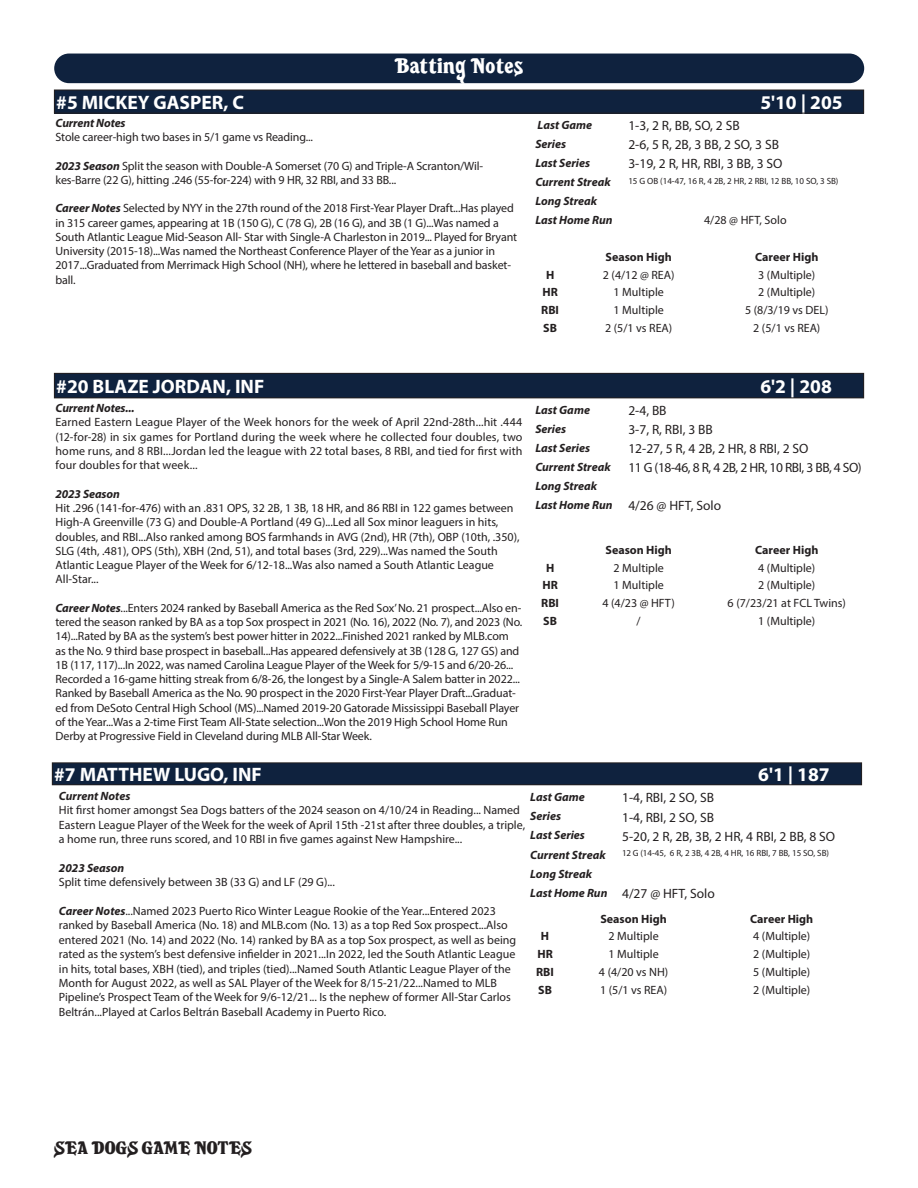
<style>
.page{position:relative;width:918px;height:1188px;background:#fff}
.page>*{position:absolute;margin:0;border:0;box-sizing:border-box;transform-origin:0 0}
.t1{font:21px "Sea Dogs";letter-spacing:.01em;color:#fff}
.t2{font:700 19.5px "Myriad Pro";color:#fff}
.t3{font:18px "Sea Dogs";color:#231f20}
.t4{font:13.5px "Myriad Pro";color:#231f20}
.t5{font:13.5px "Myriad Pro";letter-spacing:-.03em;color:#231f20}
.t6{font:12px/14.2px "Myriad Pro";letter-spacing:-.005em;color:#231f20}
.t7{font:italic 700 12px "Myriad Pro";color:#231f20}
.t8{font:700 12px "Myriad Pro";color:#231f20}
.t9{font:9px "Myriad Pro";color:#231f20}
.s1{font-weight:700;font-style:italic}
</style>
<div class="page">
<div style="left:54px;top:54px;width:810px;height:29px;background:#0f223e;border-radius:15px"></div>
<div style="left:54px;top:373px;width:810px;height:25px;background:#0f223e"></div>
<div style="left:54px;top:373px;width:810px;height:25px;border:1px solid #231f20"></div>
<div style="left:54px;top:90px;width:810px;height:23px;background:#0f223e"></div>
<div style="left:54px;top:90px;width:810px;height:24px;border:1px solid #231f20"></div>
<div style="left:52px;top:763px;width:810px;height:22px;background:#0f223e"></div>
<div style="left:52px;top:762px;width:810px;height:23px;border:1px solid #231f20"></div>
<p class="t1" style="left:395px;top:53px;width:130px">Batting Notes</p>
<p class="t2" style="left:56px;top:90px;width:189px">#5 MICKEY GASPER, C</p>
<p class="t2" style="left:760px;top:90px;width:84px">5'10 | 205</p>
<p class="t7" style="left:56px;top:115px;width:72px">Current Notes</p>
<p class="t6" style="left:56px;top:130px;width:259px">Stole career-high two bases in 5/1 game vs Reading...</p>
<p class="t6" style="left:56px;top:158px;width:429px"><span class="s1">2023 Season</span> Split the season with Double-A Somerset (70 G) and Triple-A Scranton/Wil&shy;kes-Barre (22 G), hitting .246 (55-for-224) with 9 HR, 32 RBI, and 33 BB...</p>
<p class="t6" style="left:56px;top:201px;width:463px"><span class="s1">Career Notes</span> Selected by NYY in the 27th round of the 2018 First-Year Player Draft...Has played in 315 career games, appearing at 1B (150 G), C (78 G), 2B (16 G), and 3B (1 G)...Was named a South Atlantic League Mid-Season All- Star with Single-A Charleston in 2019... Played for Bryant University (2015-18)...Was named the Northeast Conference Player of the Year as a junior in 2017...Graduated from Merrimack High School (NH), where he lettered in baseball and basket&shy;ball.</p>
<p class="t7" style="left:538px;top:117px;width:56px">Last Game</p>
<p class="t4" style="left:628px;top:117px;width:113px">1-3, 2 R, BB, SO, 2 SB</p>
<p class="t7" style="left:535px;top:136px;width:32px">Series</p>
<p class="t4" style="left:628px;top:136px;width:152px">2-6, 5 R, 2B, 3 BB, 2 SO, 3 SB</p>
<p class="t7" style="left:535px;top:155px;width:56px">Last Series</p>
<p class="t4" style="left:628px;top:155px;width:156px">3-19, 2 R, HR, RBI, 3 BB, 3 SO</p>
<p class="t7" style="left:535px;top:174px;width:77px">Current Streak</p>
<p class="t9" style="left:628px;top:175px;width:212px">15 G OB (14-47, 16 R, 4 2B, 2 HR, 2 RBI, 12 BB, 10 SO, 3 SB)</p>
<p class="t7" style="left:535px;top:193px;width:63px">Long Streak</p>
<p class="t7" style="left:535px;top:212px;width:79px">Last Home Run</p>
<p class="t6" style="left:704px;top:213px;width:84px">4/28 @ HFT, Solo</p>
<p class="t8" style="left:605px;top:249px;width:68px">Season High</p>
<p class="t8" style="left:755px;top:249px;width:65px">Career High</p>
<p class="t8" style="left:546px;top:267px;width:10px">H</p>
<p class="t6" style="left:603px;top:267px;width:73px">2 (4/12 @ REA)</p>
<p class="t6" style="left:758px;top:267px;width:59px">3 (Multiple)</p>
<p class="t8" style="left:542px;top:285px;width:17px">HR</p>
<p class="t6" style="left:614px;top:285px;width:52px">1 Multiple</p>
<p class="t6" style="left:758px;top:285px;width:59px">2 (Multiple)</p>
<p class="t8" style="left:541px;top:302px;width:19px">RBI</p>
<p class="t6" style="left:614px;top:303px;width:52px">1 Multiple</p>
<p class="t6" style="left:745px;top:303px;width:85px">5 (8/3/19 vs DEL)</p>
<p class="t8" style="left:543px;top:320px;width:15px">SB</p>
<p class="t6" style="left:605px;top:321px;width:69px">2 (5/1 vs REA)</p>
<p class="t6" style="left:753px;top:321px;width:69px">2 (5/1 vs REA)</p>
<p class="t2" style="left:56px;top:374px;width:210px">#20 BLAZE JORDAN, INF</p>
<p class="t2" style="left:760px;top:374px;width:73px">6'2 | 208</p>
<p class="t7" style="left:56px;top:400px;width:80px">Current Notes...</p>
<p class="t6" style="left:56px;top:415px;width:468px;text-align:justify">Earned Eastern League Player of the Week honors for the week of April 22nd-28th...hit .444 (12-for-28) in six games for Portland during the week where he collected four doubles, two home runs, and 8 RBI...Jordan led the league with 22 total bases, 8 RBI, and tied for first with four doubles for that week...</p>
<p class="t7" style="left:56px;top:486px;width:66px">2023 Season</p>
<p class="t6" style="left:56px;top:501px;width:466px">Hit .296 (141-for-476) with an .831 OPS, 32 2B, 1 3B, 18 HR, and 86 RBI in 122 games between High-A Greenville (73 G) and Double-A Portland (49 G)...Led all Sox minor leaguers in hits, doubles, and RBI...Also ranked among BOS farmhands in AVG (2nd), HR (7th), OBP (10th, .350), SLG (4th, .481), OPS (5th), XBH (2nd, 51), and total bases (3rd, 229)...Was named the South Atlantic League Player of the Week for 6/12-18...Was also named a South Atlantic League All-Star...</p>
<p class="t6" style="left:56px;top:601px;width:468px"><span class="s1">Career Notes</span>...Enters 2024 ranked by Baseball America as the Red Sox’ No. 21 prospect...Also en&shy;tered the season ranked by BA as a top Sox prospect in 2021 (No. 16), 2022 (No. 7), and 2023 (No.<br>14)...Rated by BA as the system’s best power hitter in 2022...Finished 2021 ranked by MLB.com<br>as the No. 9 third base prospect in baseball...Has appeared defensively at 3B (128 G, 127 GS) and 1B (117, 117)...In 2022, was named Carolina League Player of the Week for 5/9-15 and 6/20-26...<br>Recorded a 16-game hitting streak from 6/8-26, the longest by a Single-A Salem batter in 2022...<br>Ranked by Baseball America as the No. 90 prospect in the 2020 First-Year Player Draft...Graduat&shy;ed from DeSoto Central High School (MS)...Named 2019-20 Gatorade Mississippi Baseball Player of the Year...Was a 2-time First Team All-State selection...Won the 2019 High School Home Run Derby at Progressive Field in Cleveland during MLB All-Star Week.</p>
<p class="t7" style="left:535px;top:402px;width:56px">Last Game</p>
<p class="t4" style="left:628px;top:402px;width:40px">2-4, BB</p>
<p class="t7" style="left:535px;top:421px;width:32px">Series</p>
<p class="t4" style="left:628px;top:421px;width:86px">3-7, R, RBI, 3 BB</p>
<p class="t7" style="left:535px;top:440px;width:56px">Last Series</p>
<p class="t4" style="left:628px;top:440px;width:182px">12-27, 5 R, 4 2B, 2 HR, 8 RBI, 2 SO</p>
<p class="t7" style="left:535px;top:459px;width:77px">Current Streak</p>
<p class="t5" style="left:628px;top:459px;width:235px">11 G (18-46, 8 R, 4 2B, 2 HR, 10 RBI, 3 BB, 4 SO)</p>
<p class="t7" style="left:535px;top:478px;width:63px">Long Streak</p>
<p class="t7" style="left:535px;top:497px;width:79px">Last Home Run</p>
<p class="t4" style="left:628px;top:497px;width:94px">4/26 @ HFT, Solo</p>
<p class="t8" style="left:605px;top:542px;width:68px">Season High</p>
<p class="t8" style="left:755px;top:542px;width:65px">Career High</p>
<p class="t8" style="left:546px;top:560px;width:10px">H</p>
<p class="t6" style="left:614px;top:560px;width:52px">2 Multiple</p>
<p class="t6" style="left:758px;top:560px;width:59px">4 (Multiple)</p>
<p class="t8" style="left:542px;top:577px;width:17px">HR</p>
<p class="t6" style="left:614px;top:578px;width:52px">1 Multiple</p>
<p class="t6" style="left:758px;top:578px;width:59px">2 (Multiple)</p>
<p class="t8" style="left:541px;top:595px;width:19px">RBI</p>
<p class="t6" style="left:603px;top:596px;width:74px">4 (4/23 @ HFT)</p>
<p class="t6" style="left:728px;top:596px;width:120px">6 (7/23/21 at FCL Twins)</p>
<p class="t8" style="left:543px;top:613px;width:15px">SB</p>
<p class="t6" style="left:637px;top:613px;width:6px">/</p>
<p class="t6" style="left:758px;top:613px;width:59px">1 (Multiple)</p>
<p class="t2" style="left:54px;top:762px;width:209px">#7 MATTHEW LUGO, INF</p>
<p class="t2" style="left:758px;top:762px;width:73px">6'1 | 187</p>
<p class="t7" style="left:59px;top:788px;width:73px">Current Notes</p>
<p class="t6" style="left:59px;top:803px;width:468px">Hit first homer amongst Sea Dogs batters of the 2024 season on 4/10/24 in Reading... Named<br>Eastern League Player of the Week for the week of April 15th -21st after three doubles, a triple, a home run, three runs scored, and 10 RBI in five games against New Hampshire...</p>
<p class="t7" style="left:59px;top:860px;width:67px">2023 Season</p>
<p class="t6" style="left:59px;top:875px;width:278px">Split time defensively between 3B (33 G) and LF (29 G)...</p>
<p class="t6" style="left:59px;top:904px;width:459px"><span class="s1">Career Notes</span>...Named 2023 Puerto Rico Winter League Rookie of the Year...Entered 2023 ranked by Baseball America (No. 18) and MLB.com (No. 13) as a top Red Sox prospect...Also entered 2021 (No. 14) and 2022 (No. 14) ranked by BA as a top Sox prospect, as well as being rated as the system’s best defensive infielder in 2021...In 2022, led the South Atlantic League in hits, total bases, XBH (tied), and triples (tied)...Named South Atlantic League Player of the Month for August 2022, as well as SAL Player of the Week for 8/15-21/22...Named to MLB Pipeline’s Prospect Team of the Week for 9/6-12/21... Is the nephew of former All-Star Carlos Beltrán...Played at Carlos Beltrán Baseball Academy in Puerto Rico.</p>
<p class="t8" style="left:600px;top:911px;width:68px">Season High</p>
<p class="t8" style="left:750px;top:911px;width:65px">Career High</p>
<p class="t7" style="left:530px;top:789px;width:56px">Last Game</p>
<p class="t4" style="left:622px;top:790px;width:94px">1-4, RBI, 2 SO, SB</p>
<p class="t7" style="left:530px;top:809px;width:32px">Series</p>
<p class="t4" style="left:622px;top:809px;width:94px">1-4, RBI, 2 SO, SB</p>
<p class="t7" style="left:530px;top:828px;width:56px">Last Series</p>
<p class="t4" style="left:622px;top:828px;width:215px">5-20, 2 R, 2B, 3B, 2 HR, 4 RBI, 2 BB, 8 SO</p>
<p class="t7" style="left:530px;top:847px;width:77px">Current Streak</p>
<p class="t9" style="left:622px;top:848px;width:209px">12 G (14-45, 6 R, 2 3B, 4 2B, 4 HR, 16 RBI, 7 BB, 15 SO, SB)</p>
<p class="t7" style="left:530px;top:866px;width:63px">Long Streak</p>
<p class="t7" style="left:530px;top:885px;width:79px">Last Home Run</p>
<p class="t4" style="left:622px;top:885px;width:94px">4/27 @ HFT, Solo</p>
<p class="t8" style="left:541px;top:929px;width:10px">H</p>
<p class="t6" style="left:609px;top:929px;width:52px">2 Multiple</p>
<p class="t6" style="left:753px;top:929px;width:59px">4 (Multiple)</p>
<p class="t8" style="left:537px;top:946px;width:17px">HR</p>
<p class="t6" style="left:609px;top:947px;width:52px">1 Multiple</p>
<p class="t6" style="left:753px;top:947px;width:59px">2 (Multiple)</p>
<p class="t8" style="left:536px;top:964px;width:19px">RBI</p>
<p class="t6" style="left:599px;top:965px;width:71px">4 (4/20 vs NH)</p>
<p class="t6" style="left:753px;top:965px;width:59px">5 (Multiple)</p>
<p class="t8" style="left:538px;top:982px;width:15px">SB</p>
<p class="t6" style="left:600px;top:982px;width:69px">1 (5/1 vs REA)</p>
<p class="t6" style="left:753px;top:982px;width:59px">2 (Multiple)</p>
<h3 class="t3" style="left:54px;top:1138px;width:200px">SEA DOGS GAME NOTES</h3>
</div>
